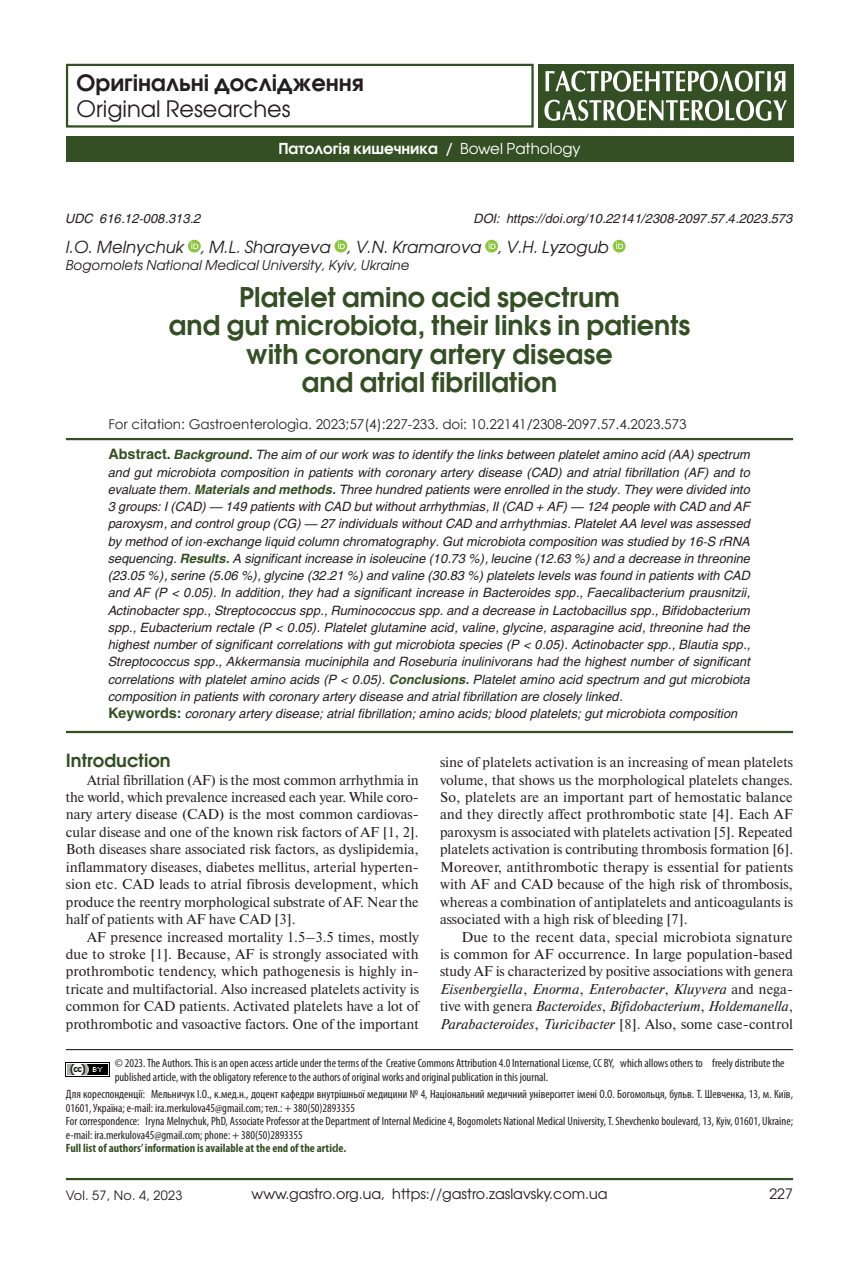
<style>
.page{position:relative;width:859px;height:1263px;background:#fff}
.page>*{position:absolute;margin:0;border:0;box-sizing:border-box;transform-origin:0 0}
.Heading_1{font:700 27px/28.5px "Avant Garde Gothic C";color:#334f23;text-align:center}
.t1{font:700 22.5px "Avant Garde Gothic C";color:#231f20}
.t2{font:22.5px "Avant Garde Gothic C";color:#231f20}
.Heading_2{font:700 18px "Avant Garde Gothic C";color:#334f23}
.Автор_-и__статті{font:italic 16.5px "Avant Garde Gothic C";color:#231f20}
.t3{font:700 15px "Avant Garde Gothic C";color:#fff}
.Текст{font:14.25px/17.4px "Newton C";color:#231f20;text-align:justify}
.t4{font:14.25px "Avant Garde Gothic C";color:#231f20}
.t5{font:13.5px "Century Gothic";color:#231f20}
.Дані_автора_-ів{font:italic 13.5px "Avant Garde Gothic C";color:#231f20}
.Резюме__Abstract{font:italic 12.75px/17.2px "Helios";color:#231f20;text-align:justify}
.Резюме__Keywords{font:italic 12.75px "Helios";color:#231f20}
.УДК_DOI{font:italic 12.75px "Helios";color:#231f20}
.t6{font:12.75px "Avant Garde Gothic C";letter-spacing:.02em;color:#231f20}
.Для_кореспонденції{font:condensed 12px/13.5px "Myriad Pro";color:#231f20}
.Копирайт{font:condensed 12px/13.5px "Myriad Pro";color:#231f20}
.Для_кореспонденції-2{font:700 condensed 12px "Myriad Pro";color:#334f23}
.s1{font-weight:400}
.s2{font-weight:700;font-style:normal;font-size:14.25px;color:#334f23}
.s3{font-weight:700;color:#334f23}
.s4{font-weight:700;font-style:normal;color:#334f23}
.s5{font-style:italic}
</style>
<div class="page">
<hr style="left:66px;top:1178px;width:727px;height:2px;background:#334f23">
<div style="left:66px;top:64px;width:468px;height:64px;border:2px solid #334f23"></div>
<div style="left:538px;top:64px;width:255px;height:64px;background:#334f23"></div>
<svg style="left:545px;top:71px;width:240px;height:21px"></svg>
<svg style="left:544px;top:100px;width:243px;height:21px"></svg>
<div style="left:66px;top:136px;width:727px;height:26px;background:#334f23"></div>
<svg style="left:188px;top:240px;width:13px;height:13px"></svg>
<svg style="left:191px;top:242px;width:7px;height:7px"></svg>
<div style="left:335px;top:240px;width:12px;height:13px;background:#8bc63e;border-radius:50%"></div>
<svg style="left:338px;top:242px;width:7px;height:7px"></svg>
<svg style="left:485px;top:240px;width:13px;height:13px"></svg>
<svg style="left:489px;top:242px;width:6px;height:7px"></svg>
<div style="left:613px;top:240px;width:12px;height:13px;background:#8bc63e;border-radius:50%"></div>
<svg style="left:616px;top:242px;width:7px;height:7px"></svg>
<hr style="left:66px;top:438px;width:727px;height:2px;background:#334f23">
<hr style="left:66px;top:731px;width:727px;height:2px;background:#334f23">
<hr style="left:66px;top:1049px;width:727px;height:1px;background:#231f20">
<img style="left:66px;top:1062px;width:43px;height:13px">
<h2 class="t1" style="left:77px;top:68px;width:289px">Оригінальні дослідження</h2>
<h2 class="t2" style="left:77px;top:95px;width:216px">Original Researches</h2>
<p class="t3" style="left:278px;top:139px;width:304px">Патологія кишечника / <span class="s1">Bowel Pathology</span></p>
<p class="УДК_DOI" style="left:66px;top:210px;width:136px">UDC 616.12-008.313.2</p>
<p class="УДК_DOI" style="left:474px;top:210px;width:320px">DOI: https://doi.org/10.22141/2308-2097.57.4.2023.573</p>
<p class="Автор_-и__статті" style="left:66px;top:237px;width:544px">I.O. Melnychuk , M.L. Sharayeva , V.N. Kramarova , V.H. Lyzogub</p>
<p class="Дані_автора_-ів" style="left:66px;top:257px;width:345px">Bogomolets National Medical University, Kyiv, Ukraine</p>
<p class="Heading_1" style="left:169px;top:282px;width:523px">Platelet amino acid spectrum<br>and gut microbiota, their links in patients with coronary artery disease<br>and atrial fibrillation</p>
<p class="t5" style="left:108px;top:415px;width:580px">For citation: Gastroenterologìa. 2023;57(4):227-233. doi: 10.22141/2308-2097.57.4.2023.573</p>
<p class="Резюме__Abstract" style="left:108px;top:446px;width:644px"><span class="s2">Abstract.</span> <span class="s3">Background</span><span class="s4">.</span> The aim of our work was to identify the links between platelet amino acid (AA) spectrum and gut microbiota composition in patients with coronary artery disease (CAD) and atrial fibrillation (AF) and to evaluate them. <span class="s3">Materials and methods.</span> Three hundred patients were enrolled in the study. They were divided into 3 groups: I (CAD) — 149 patients with CAD but without arrhythmias, II (CAD + AF) — 124 people with CAD and AF paroxysm, and control group (CG) — 27 individuals without CAD and arrhythmias. Platelet AA level was assessed by method of ion-exchange liquid column chromatography. Gut microbiota composition was studied by 16-S rRNA sequencing. <span class="s3">Results.</span> A significant increase in isoleucine (10.73 %), leucine (12.63 %) and a decrease in threonine (23.05 %), serine (5.06 %), glycine (32.21 %) and valine (30.83 %) platelets levels was found in patients with CAD and AF (P &lt; 0.05). In addition, they had a significant increase in Bacteroides spp., Faecalibacterium prausnitzii, Actinobacter spp., Streptococcus spp., Ruminococcus spp. and a decrease in Lactobacillus spp., Bifidobacterium spp., Eubacterium rectale (P &lt; 0.05). Platelet glutamine acid, valine, glycine, asparagine acid, threonine had the highest number of significant correlations with gut microbiota species (P &lt; 0.05). Actinobacter spp., Blautia spp., Streptococcus spp., Akkermansia muciniphila and Roseburia inulinivorans had the highest number of significant correlations with platelet amino acids (P &lt; 0.05). <span class="s3">Conclusions.</span> Platelet amino acid spectrum and gut microbiota composition in patients with coronary artery disease and atrial fibrillation are closely linked.</p>
<p class="Резюме__Keywords" style="left:108px;top:706px;width:631px"><span class="s2">Keywords:</span> coronary artery disease; atrial fibrillation; amino acids; blood platelets; gut microbiota composition</p>
<p class="Heading_2" style="left:66px;top:749px;width:106px">Introduction</p>
<p class="Текст" style="left:66px;top:771px;width:354px;text-align:left;text-indent:21px">Atrial fibrillation (AF) is the most common arrhythmia in the world, which prevalence increased each year. While coro&shy;nary artery disease (CAD) is the most common cardiovas&shy;cular disease and one of the known risk factors of AF [1, 2].<br>Both diseases share associated risk factors, as dyslipidemia, inflammatory diseases, diabetes mellitus, arterial hyperten&shy;sion etc. CAD leads to atrial fibrosis development, which produce the reentry morphological substrate of AF. Near the half of patients with AF have CAD [3].</p>
<p class="Текст" style="left:66px;top:928px;width:355px;text-indent:21px">AF presence increased mortality 1.5–3.5 times, mostly due to stroke [1]. Because, AF is strongly associated with prothrombotic tendency, which pathogenesis is highly in&shy;tricate and multifactorial. Also increased platelets activity is common for CAD patients. Activated platelets have a lot of prothrombotic and vasoactive factors. One of the important</p>
<p class="Текст" style="left:440px;top:754px;width:355px">sine of platelets activation is an increasing of mean platelets volume, that shows us the morphological platelets changes.<br>So, platelets are an important part of hemostatic balance and they directly affect prothrombotic state [4]. Each AF paroxysm is associated with platelets activation [5]. Repeated platelets activation is contributing thrombosis formation [6].<br>Moreover, antithrombotic therapy is essential for patients with AF and CAD because of the high risk of thrombosis, whereas a combination of antiplatelets and anticoagulants is associated with a high risk of bleeding [7].</p>
<p class="Текст" style="left:440px;top:928px;width:354px;text-indent:21px">Due to the recent data, special microbiota signature is common for AF occurrence. In large population-based study AF is characterized by positive associations with genera <span class="s5">Eisenbergiella</span>, <span class="s5">Enorma</span>, <span class="s5">Enterobacter</span>, <span class="s5">Kluyvera</span> and nega&shy;tive with genera <span class="s5">Bacteroides</span>, <span class="s5">Bifidobacterium</span>, <span class="s5">Holdemanella</span>, <span class="s5">Parabacteroides</span>, <span class="s5">Turicibacter</span> [8]. Also, some case-control</p>
<p class="Копирайт" style="left:115px;top:1056px;width:671px">© 2023. The Authors. This is an open access article under the terms of the Creative Commons Attribution 4.0 International License, CC BY, which allows others to freely distribute the published article, with the obligatory reference to the authors of original works and original publication in this journal.</p>
<p class="Для_кореспонденції" style="left:66px;top:1087px;width:729px">Для кореспонденції: Мельничук І.О., к.мед.н., доцент кафедри внутрішньої медицини № 4, Національний медичний університет імені О.О. Богомольця, бульв. Т. Шевченка, 13, м. Київ,<br>01601, Україна; e-mail: ira.merkulova45@gmail.com; тел.: + 380(50)2893355</p>
<p class="Для_кореспонденції" style="left:66px;top:1114px;width:729px">For correspondence: Iryna Melnychuk, PhD, Associate Professor at the Department of Internal Medicine 4, Bogomolets National Medical University, T. Shevchenko boulevard, 13, Kyiv, 01601, Ukraine; e-mail: ira.merkulova45@gmail.com; phone: + 380(50)2893355</p>
<p class="Для_кореспонденції-2" style="left:66px;top:1141px;width:282px">Full list of authors’ information is available at the end of the article.</p>
<p class="t6" style="left:66px;top:1188px;width:118px">Vol. 57, No. 4, 2023</p>
<p class="t4" style="left:251px;top:1185px;width:357px">www.gastro.org.ua, https://gastro.zaslavsky.com.ua</p>
<p class="t4" style="left:769px;top:1185px;width:25px">227</p>
</div>
